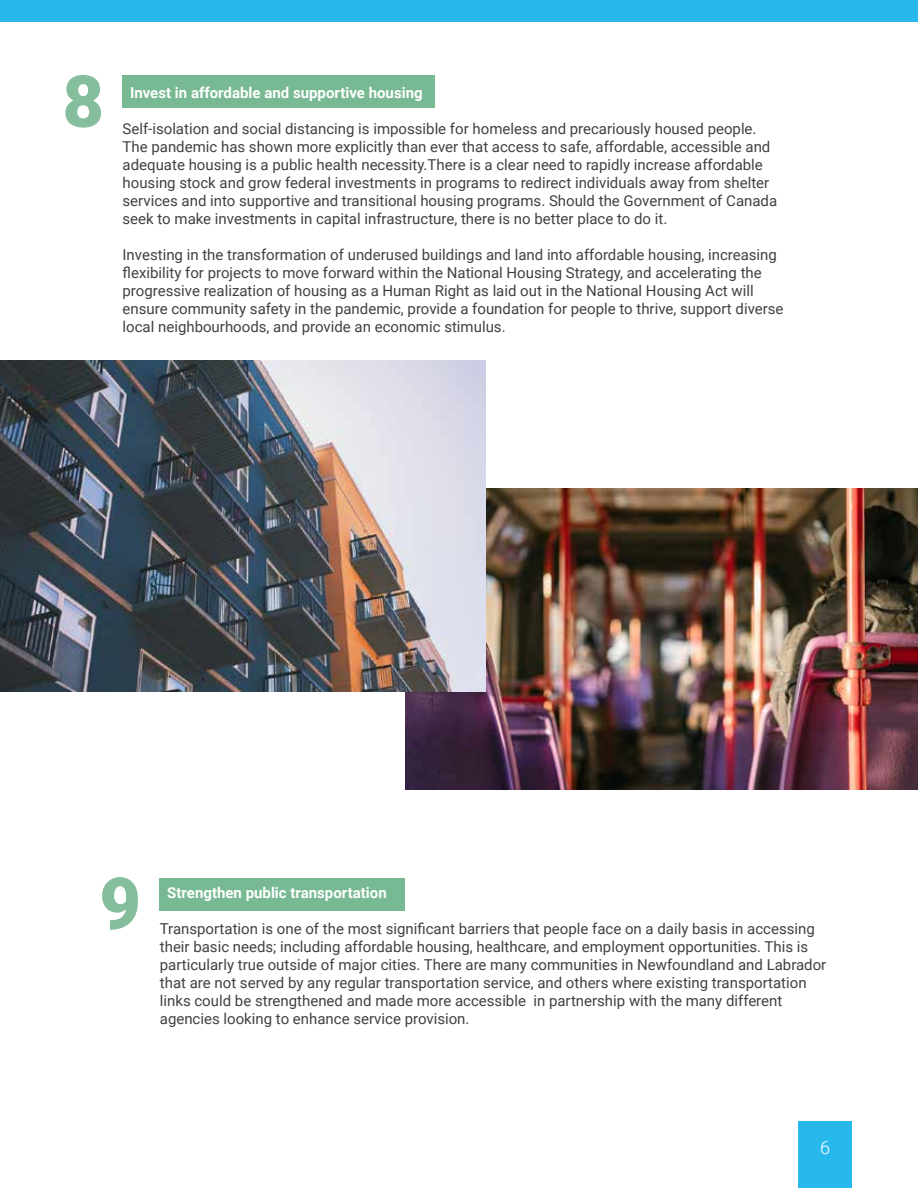
<style>
.page{position:relative;width:918px;height:1188px;background:#fff}
.page>*{position:absolute;margin:0;border:0;box-sizing:border-box;transform-origin:0 0}
.t1{font:900 72px "Roboto";color:#84be9c}
.t2{font:300 18px "Roboto";color:#fff}
.t3{font:15px/18px "Roboto";color:#414042}
.t4{font:700 15px "Roboto";color:#fff}
</style>
<div class="page">
<div style="left:798px;top:1121px;width:54px;height:67px;background:#28b9ec"></div>
<div style="left:160px;top:878px;width:245px;height:32px;background:#77b993"></div>
<div style="left:123px;top:76px;width:312px;height:32px;background:#77b993"></div>
<div style="left:0;top:0;width:918px;height:22px;background:#28b9ec"></div>
<img style="left:405px;top:488px;width:513px;height:301px">
<img style="left:0;top:361px;width:486px;height:331px">
<h1 class="t1" style="left:62px;top:51px;width:43px">8</h1>
<p class="t4" style="left:130px;top:82px;width:294px">Invest in affordable and supportive housing</p>
<p class="t3" style="left:123px;top:119px;width:656px">Self-isolation and social distancing is impossible for homeless and precariously housed people.<br>The pandemic has shown more explicitly than ever that access to safe, affordable, accessible and adequate housing is a public health necessity.There is a clear need to rapidly increase affordable housing stock and grow federal investments in programs to redirect individuals away from shelter services and into supportive and transitional housing programs. Should the Government of Canada seek to make investments in capital infrastructure, there is no better place to do it.</p>
<p class="t3" style="left:123px;top:245px;width:662px">Investing in the transformation of underused buildings and land into affordable housing, increasing flexibility for projects to move forward within the National Housing Strategy, and accelerating the progressive realization of housing as a Human Right as laid out in the National Housing Act will ensure community safety in the pandemic, provide a foundation for people to thrive, support diverse local neighbourhoods, and provide an economic stimulus.</p>
<h1 class="t1" style="left:99px;top:853px;width:43px">9</h1>
<p class="t4" style="left:167px;top:882px;width:221px">Strengthen public transportation</p>
<p class="t3" style="left:160px;top:919px;width:668px">Transportation is one of the most significant barriers that people face on a daily basis in accessing their basic needs; including affordable housing, healthcare, and employment opportunities. This is particularly true outside of major cities. There are many communities in Newfoundland and Labrador that are not served by any regular transportation service, and others where existing transportation links could be strengthened and made more accessible in partnership with the many different agencies looking to enhance service provision.</p>
<p class="t2" style="left:820px;top:1135px;width:11px">6</p>
</div>
